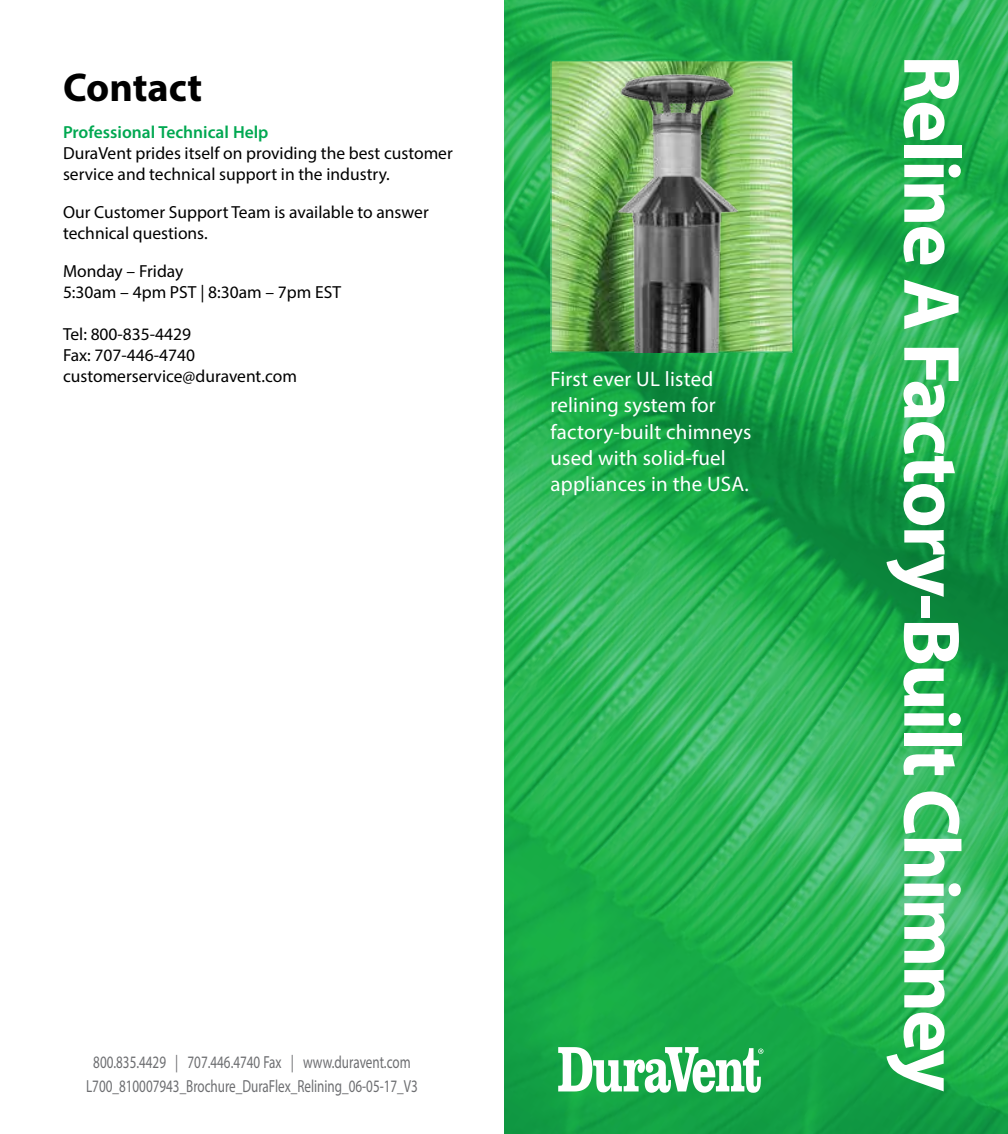
<style>
.page{position:relative;width:1008px;height:1134px;background:#fff}
.page>*{position:absolute;margin:0;border:0;box-sizing:border-box;transform-origin:0 0}
.t1{font:700 80.5px "Myriad Pro";letter-spacing:-.03em;color:#fff}
.t2{font:700 40.25px "Myriad Pro";color:#000}
.t3{font:21px/26.2px "Myriad Pro";letter-spacing:.01em;color:#fff}
.t4{font:17.5px/21px "Myriad Pro";color:#000}
.t5{font:17.5px/24.2px "Myriad Pro";color:#6d6e71;text-align:center;scale:.75 1}
.t6{font:600 17.5px "Myriad Pro";color:#00a851}
</style>
<div class="page">
<svg style="left:504px;top:0;width:504px;height:1134px;background:#23ad51"></svg>
<img style="left:553px;top:62px;width:238px;height:289px">
<div style="left:551px;top:60px;width:242px;height:293px;border:1px solid #00a851"></div>
<img style="left:612px;top:68px;width:128px;height:284px">
<svg style="left:558px;top:1047px;width:205px;height:46px"></svg>
<h2 class="t2" style="left:63px;top:61px;width:141px">Contact</h2>
<p class="t6" style="left:63px;top:121px;width:207px">Professional Technical Help</p>
<p class="t4" style="left:63px;top:142px;width:391px">DuraVent prides itself on providing the best customer service and technical support in the industry.</p>
<p class="t4" style="left:63px;top:201px;width:367px">Our Customer Support Team is available to answer technical questions.</p>
<p class="t4" style="left:63px;top:260px;width:280px">Monday – Friday<br>5:30am – 4pm PST | 8:30am – 7pm EST</p>
<p class="t4" style="left:63px;top:323px;width:235px">Tel: 800-835-4429<br>Fax: 707-446-4740 customerservice@duravent.com</p>
<p class="t3" style="left:551px;top:366px;width:202px">First ever UL listed relining system for factory-built chimneys used with solid-fuel appliances in the USA.</p>
<p class="t5" style="left:86px;top:1049px;width:444px">800.835.4429 | 707.446.4740 Fax | www.duravent.com<br>L700_810007943_Brochure_DuraFlex_Relining_06-05-17_V3</p>
<h1 class="t1" style="left:984px;top:55px;width:1038px;rotate:90deg">Reline A Factory-Built Chimney</h1>
</div>
